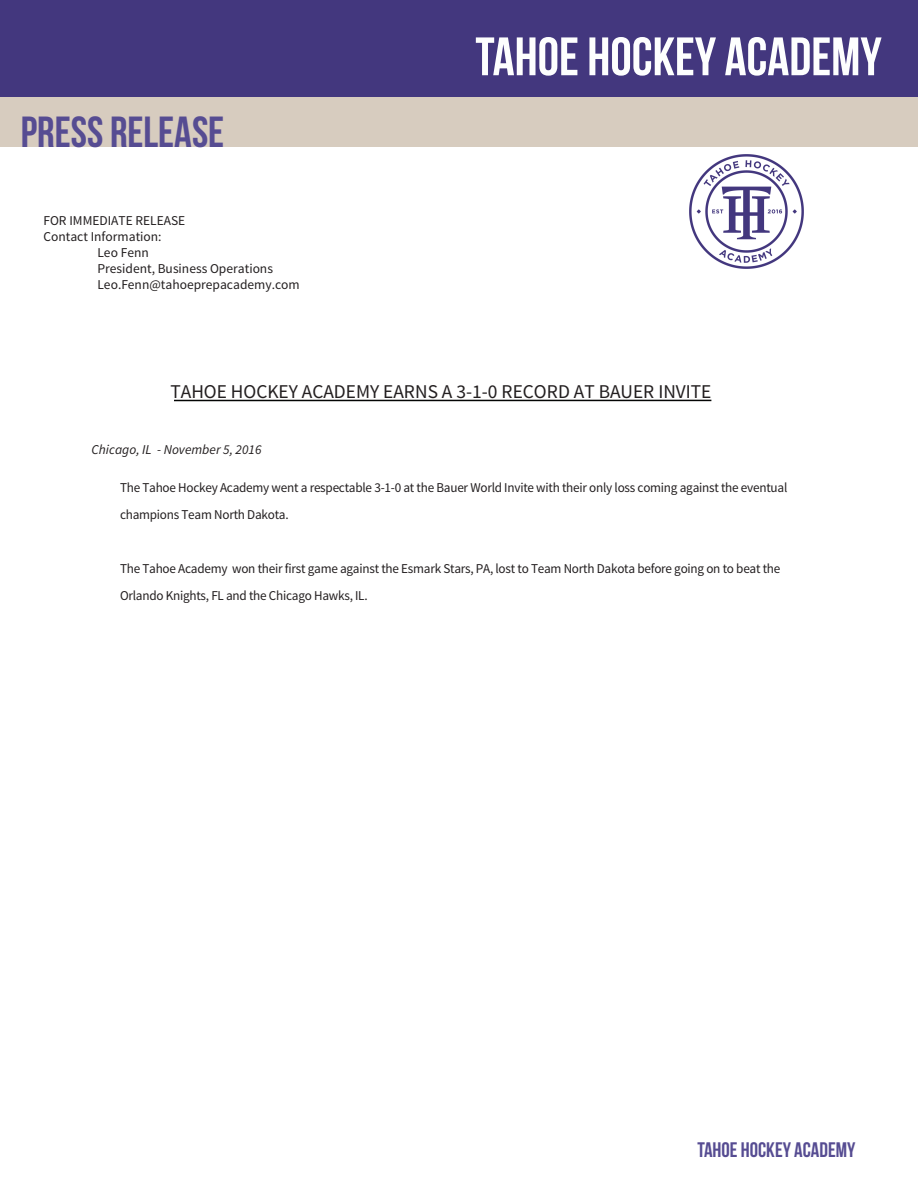
<style>
.page{position:relative;width:918px;height:1188px;background:#fff}
.page>*{position:absolute;margin:0;border:0;box-sizing:border-box;transform-origin:0 0}
.t1{font:54px "Bebas Neue";color:#fdfefe}
.t2{font:43.5px "Bebas Neue";color:#564c92}
.t3{font:21px "Bebas Neue";color:#564c92}
.t4{font:19.5px "Source Sans Pro";color:#231f20}
.t5{font:13.5px/27px "Source Sans Pro";letter-spacing:-.02em;color:#231f20}
.t6{font:13.5px "Source Sans Pro";color:#231f20}
.t7{font:italic 13.5px "Source Sans Pro";color:#231f20}
</style>
<div class="page">
<div style="left:0;top:0;width:918px;height:97px;background:#43377e"></div>
<div style="left:1px;top:97px;width:917px;height:50px;background:#d7ccbf"></div>
<img style="left:689px;top:154px;width:115px;height:115px">
<hr style="left:174px;top:400px;width:537px;height:1px;background:#040504">
<h2 class="t2" style="left:21px;top:108px;width:205px">PRESS RELEASE</h2>
<p class="t6" style="left:44px;top:212px;width:143px">FOR IMMEDIATE RELEASE</p>
<p class="t6" style="left:44px;top:228px;width:120px">Contact Information:</p>
<p class="t5" style="left:98px;top:239px;width:53px">Leo Fenn</p>
<p class="t6" style="left:98px;top:260px;width:177px">President, Business Operations</p>
<p class="t6" style="left:98px;top:277px;width:204px">Leo.Fenn@tahoeprepacademy.com</p>
<h1 class="t1" style="left:475px;top:27px;width:408px">TAHOE HOCKEY ACADEMY</h1>
<h3 class="t4" style="left:170px;top:379px;width:542px">TAHOE HOCKEY ACADEMY EARNS A 3-1-0 RECORD AT BAUER INVITE</h3>
<p class="t7" style="left:92px;top:442px;width:172px">Chicago, IL - November 5, 2016</p>
<p class="t5" style="left:120px;top:474px;width:669px">The Tahoe Hockey Academy went a respectable 3-1-0 at the Bauer World Invite with their only loss coming against the eventual champions Team North Dakota.</p>
<p class="t5" style="left:120px;top:555px;width:662px">The Tahoe Academy won their first game against the Esmark Stars, PA, lost to Team North Dakota before going on to beat the<br>Orlando Knights, FL and the Chicago Hawks, IL.</p>
<h3 class="t3" style="left:697px;top:1138px;width:160px">TAHOE HOCKEY ACADEMY</h3>
</div>
